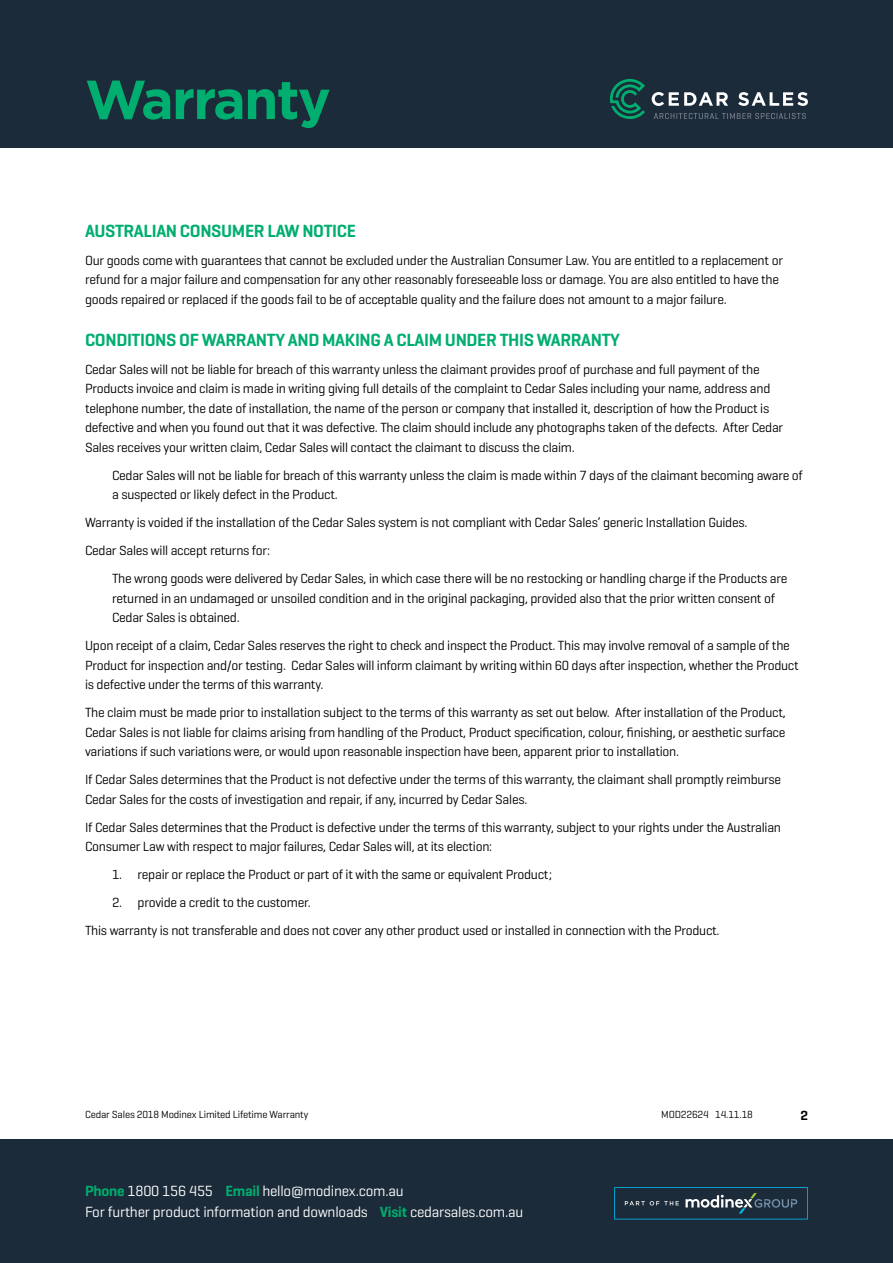
<style>
.page{position:relative;width:893px;height:1263px;background:#fff}
.page>*{position:absolute;margin:0;border:0;box-sizing:border-box;transform-origin:0 0}
.t1{font:700 54.9px "Gotham";letter-spacing:-.03em;color:#00ae6f}
.t2{font:600 18px "Geogrotesque";letter-spacing:-.02em;color:#00ae6f}
.t3{font:15px/21px "Geogrotesque";letter-spacing:-.015em;color:#fff}
.t4{font:13.5px/19.5px "Geogrotesque";letter-spacing:-.02em;color:#000}
.t5{font:600 13.5px "Geogrotesque";color:#000}
.t6{font:10.5px "Geogrotesque";letter-spacing:-.015em;color:#000}
.s1{font-weight:600;color:#00ae6f}
</style>
<div class="page">
<div style="left:0;top:1140px;width:893px;height:123px;background:#1c2b39"></div>
<div style="left:0;top:0;width:893px;height:148px;background:#1c2b39"></div>
<svg style="left:614px;top:1187px;width:194px;height:32px"></svg>
<svg style="left:610px;top:79px;width:35px;height:40px"></svg>
<svg style="left:652px;top:92px;width:76px;height:14px"></svg>
<svg style="left:738px;top:92px;width:70px;height:14px"></svg>
<svg style="left:654px;top:113px;width:152px;height:6px"></svg>
<h1 class="t1" style="left:85px;top:63px;width:247px">Warranty</h1>
<h2 class="t2" style="left:85px;top:219px;width:272px">AUSTRALIAN CONSUMER LAW NOTICE</h2>
<p class="t4" style="left:85px;top:250px;width:699px">Our goods come with guarantees that cannot be excluded under the Australian Consumer Law. You are entitled to a replacement or refund for a major failure and compensation for any other reasonably foreseeable loss or damage. You are also entitled to have the goods repaired or replaced if the goods fail to be of acceptable quality and the failure does not amount to a major failure.</p>
<h2 class="t2" style="left:85px;top:328px;width:536px">CONDITIONS OF WARRANTY AND MAKING A CLAIM UNDER THIS WARRANTY</h2>
<p class="t4" style="left:85px;top:359px;width:700px">Cedar Sales will not be liable for breach of this warranty unless the claimant provides proof of purchase and full payment of the Products invoice and claim is made in writing giving full details of the complaint to Cedar Sales including your name, address and telephone number, the date of installation, the name of the person or company that installed it, description of how the Product is defective and when you found out that it was defective. The claim should include any photographs taken of the defects. After Cedar Sales receives your written claim, Cedar Sales will contact the claimant to discuss the claim.</p>
<p class="t4" style="left:112px;top:465px;width:692px">Cedar Sales will not be liable for breach of this warranty unless the claim is made within 7 days of the claimant becoming aware of a suspected or likely defect in the Product.</p>
<p class="t4" style="left:85px;top:508px;width:664px;line-height:28px">Warranty is voided if the installation of the Cedar Sales system is not compliant with Cedar Sales’ generic Installation Guides.<br>Cedar Sales will accept returns for:</p>
<p class="t4" style="left:112px;top:568px;width:677px">The wrong goods were delivered by Cedar Sales, in which case there will be no restocking or handling charge if the Products are returned in an undamaged or unsoiled condition and in the original packaging, provided also that the prior written consent of<br>Cedar Sales is obtained.</p>
<p class="t4" style="left:85px;top:635px;width:715px">Upon receipt of a claim, Cedar Sales reserves the right to check and inspect the Product. This may involve removal of a sample of the<br>Product for inspection and/or testing. Cedar Sales will inform claimant by writing within 60 days after inspection, whether the Product is defective under the terms of this warranty.</p>
<p class="t4" style="left:85px;top:702px;width:702px;text-align:justify">The claim must be made prior to installation subject to the terms of this warranty as set out below. After installation of the Product, Cedar Sales is not liable for claims arising from handling of the Product, Product specification, colour, finishing, or aesthetic surface variations if such variations were, or would upon reasonable inspection have been, apparent prior to installation.</p>
<p class="t4" style="left:85px;top:769px;width:698px">If Cedar Sales determines that the Product is not defective under the terms of this warranty, the claimant shall promptly reimburse<br>Cedar Sales for the costs of investigation and repair, if any, incurred by Cedar Sales.</p>
<p class="t4" style="left:85px;top:817px;width:697px">If Cedar Sales determines that the Product is defective under the terms of this warranty, subject to your rights under the Australian<br>Consumer Law with respect to major failures, Cedar Sales will, at its election:</p>
<p class="t4" style="left:112px;top:864px;width:441px">1. repair or replace the Product or part of it with the same or equivalent Product;</p>
<p class="t4" style="left:85px;top:888px;width:636px;line-height:28px;text-indent:27px">2. provide a credit to the customer.<br>This warranty is not transferable and does not cover any other product used or installed in connection with the Product.</p>
<p class="t6" style="left:85px;top:1108px;width:225px">Cedar Sales 2018 Modinex Limited Lifetime Warranty</p>
<p class="t6" style="left:661px;top:1108px;width:93px">MOD22624 14.11.18</p>
<p class="t3" style="left:85px;top:1180px;width:440px"><span class="s1">Phone</span> 1800 156 455 <span class="s1">Email</span> hello@modinex.com.au<br>For further product information and downloads <span class="s1">Visit</span> cedarsales.com.au</p>
<p class="t5" style="left:800px;top:1107px;width:9px">2</p>
</div>
